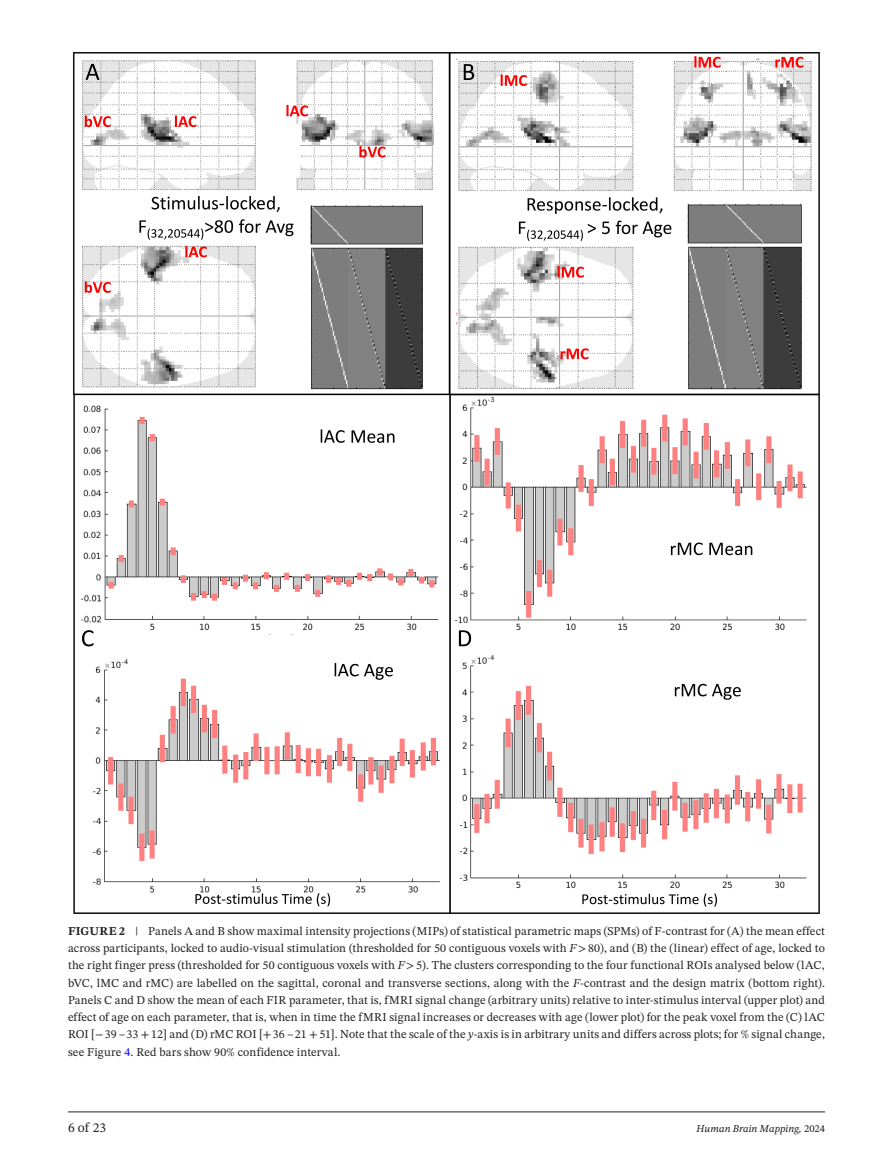
<style>
.page{position:relative;width:893px;height:1174px;background:#fff}
.page>*{position:absolute;margin:0;border:0;box-sizing:border-box;transform-origin:0 0}
.t1{font:13.5px "STIX Two Text";color:#231f20}
.t2{font:12px/17.2px "STIX Two Text";letter-spacing:.015em;color:#231f20;text-align:justify}
.t3{font:italic 10.5px "STIX Two Text";color:#231f20}
.s1{font-weight:700}
.s2{font-style:italic}
.s3{font-family:"STIX"}
.s4{color:#00f}
.s5{font-style:normal}
</style>
<div class="page">
<hr style="left:68px;top:1111px;width:757px;height:1px;background:#231f20">
<img style="left:73px;top:52px;width:747px;height:862px">
<p class="t2" style="left:68px;top:922px;width:758px"><span class="s1">FIGURE 2</span> | Panels A and B show maximal intensity projections (MIPs) of statistical parametric maps (SPMs) of F-contrast for (A) the mean effect across participants, locked to audio-visual stimulation (thresholded for 50 contiguous voxels with <span class="s2">F</span>&gt;80), and (B) the (linear) effect of age, locked to the right finger press (thresholded for 50 contiguous voxels with <span class="s2">F</span>&gt;5). The clusters corresponding to the four functional ROIs analysed below (lAC, bVC, lMC and rMC) are labelled on the sagittal, coronal and transverse sections, along with the <span class="s2">F</span>-contrast and the design matrix (bottom right).<br>Panels C and D show the mean of each FIR parameter, that is, fMRI signal change (arbitrary units) relative to inter-stimulus interval (upper plot) and effect of age on each parameter, that is, when in time the fMRI signal increases or decreases with age (lower plot) for the peak voxel from the (C) lAC ROI [<span class="s3">−</span>39 –33 +12] and (D) rMC ROI [+36 –21 +51]. Note that the scale of the <span class="s2">y</span>-axis is in arbitrary units and differs across plots; for % signal change, see Figure <span class="s4">4</span>. Red bars show 90% confidence interval.</p>
<p class="t1" style="left:68px;top:1118px;width:40px">6 of 23</p>
<p class="t3" style="left:697px;top:1121px;width:130px">Human Brain Mapping, <span class="s5">2024</span></p>
</div>
